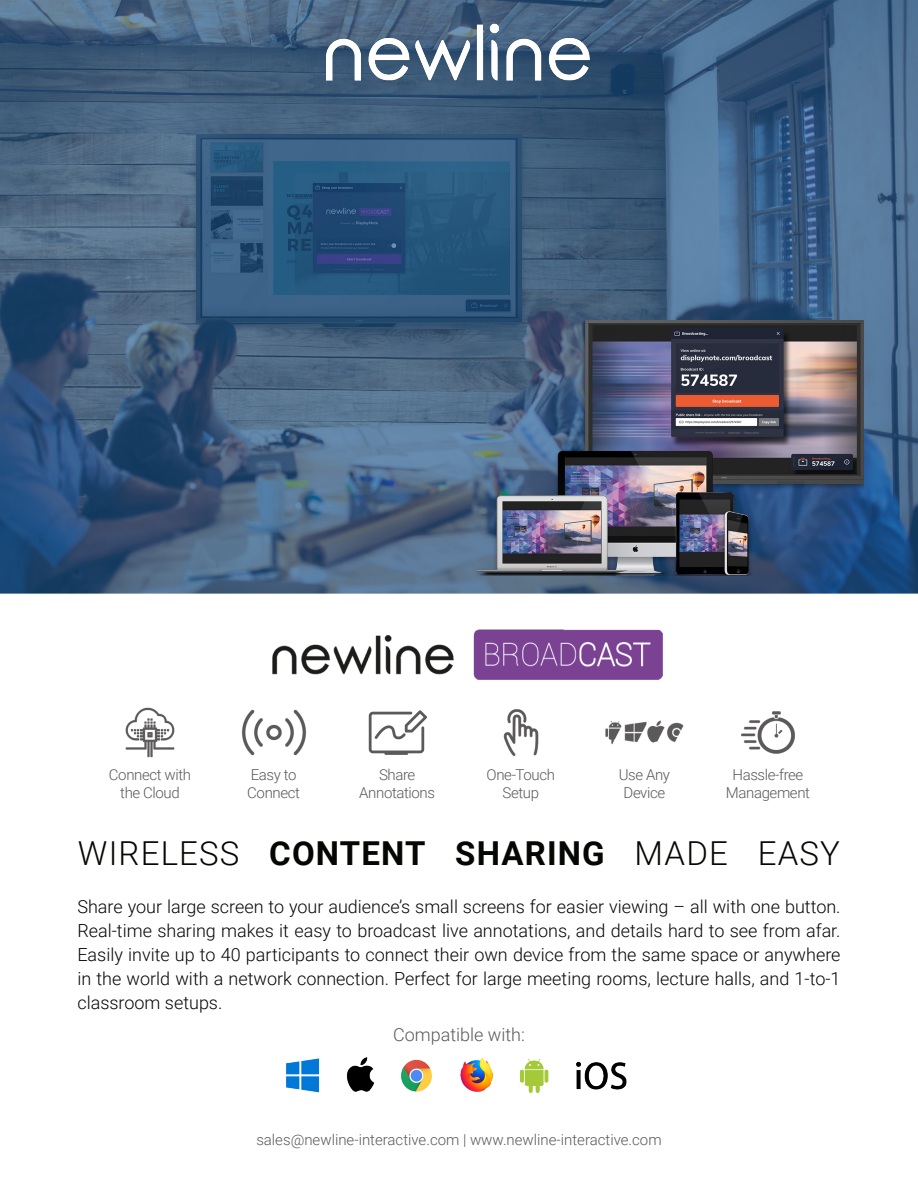
<style>
.page{position:relative;width:918px;height:1188px;background:#fff}
.page>*{position:absolute;margin:0;border:0;box-sizing:border-box;transform-origin:0 0}
.t1{font:300 33px "Roboto";letter-spacing:.035em;color:#050703}
.t2{font:300 18px/24px "Roboto";color:#050703;text-align:justify}
.t3{font:300 18px "Roboto";color:#5b5959}
.t4{font:300 15px/18px "Roboto";letter-spacing:-.025em;color:#5b5959;text-align:center}
.t5{font:300 15px "Roboto";color:#5b5959}
.s1{font-weight:700}
</style>
<div class="page">
<img style="left:0;top:0;width:918px;height:594px">
<img style="left:476px;top:320px;width:388px;height:256px">
<img style="left:741px;top:711px;width:54px;height:43px">
<img style="left:605px;top:720px;width:79px;height:25px">
<img style="left:503px;top:709px;width:36px;height:48px">
<img style="left:368px;top:710px;width:58px;height:45px">
<img style="left:241px;top:709px;width:66px;height:47px">
<img style="left:125px;top:707px;width:50px;height:51px">
<img style="left:326px;top:24px;width:266px;height:57px">
<img style="left:286px;top:1058px;width:340px;height:35px">
<img style="left:272px;top:630px;width:390px;height:50px">
<p class="t4" style="left:109px;top:765px;width:84px">Connect with</p>
<p class="t4" style="left:120px;top:783px;width:61px">the Cloud</p>
<p class="t4" style="left:251px;top:765px;width:47px">Easy to</p>
<p class="t4" style="left:247px;top:783px;width:54px">Connect</p>
<p class="t4" style="left:379px;top:765px;width:38px">Share</p>
<p class="t4" style="left:359px;top:783px;width:77px">Annotations</p>
<p class="t4" style="left:487px;top:765px;width:70px">One-Touch<br>Setup</p>
<p class="t4" style="left:726px;top:765px;width:86px">Hassle-free<br>Management</p>
<p class="t4" style="left:619px;top:765px;width:53px">Use Any</p>
<p class="t4" style="left:624px;top:783px;width:43px">Device</p>
<p class="t1" style="left:78px;top:830px;width:764px">WIRELESS <span class="s1">CONTENT SHARING</span> MADE EASY</p>
<p class="t2" style="left:77px;top:894px;width:765px">Share your large screen to your audience’s small screens for easier viewing – all with one button.<br>Real-time sharing makes it easy to broadcast live annotations, and details hard to see from afar.<br>Easily invite up to 40 participants to connect their own device from the same space or anywhere in the world with a network connection. Perfect for large meeting rooms, lecture halls, and 1-to-1 classroom setups.</p>
<p class="t3" style="left:393px;top:1022px;width:133px">Compatible with:</p>
<p class="t5" style="left:256px;top:1129px;width:407px">sales@newline-interactive.com | www.newline-interactive.com</p>
</div>
